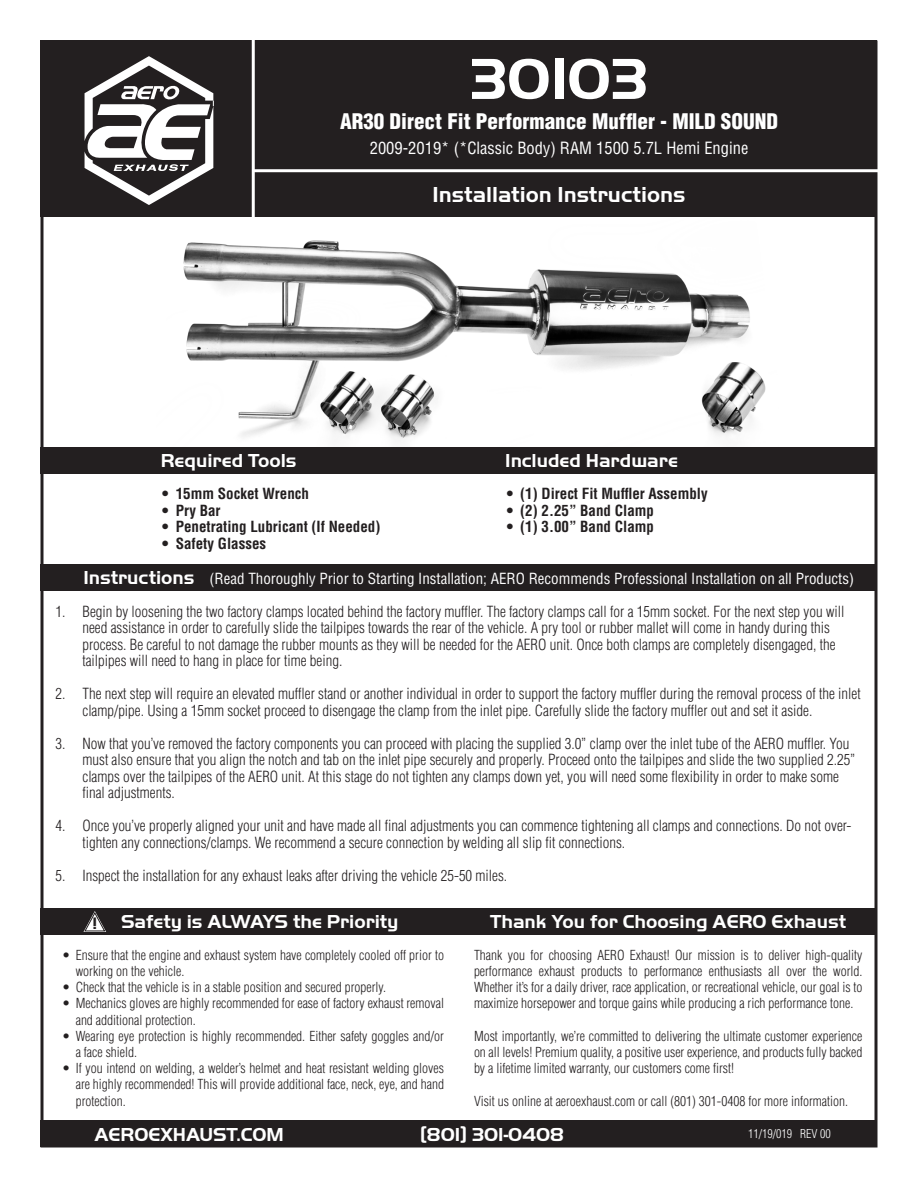
<style>
.page{position:relative;width:918px;height:1188px;background:#fff}
.page>*{position:absolute;margin:0;border:0;box-sizing:border-box;transform-origin:0 0}
.t1{font:700 60px "Handel Got D";color:#fff}
.t2{font:700 22.5px "Handel Got D";color:#fff}
.t3{font:900 condensed 21px "Helvetica LT Std";color:#fff}
.t4{font:700 19.5px "Handel Got D";color:#fff}
.t5{font:700 17.25px "Handel Got D";color:#231f20}
.t6{font:condensed 16.5px "Helvetica LT Std";color:#fff}
.t7{font:300 condensed 15px/16.5px "Helvetica LT Std";color:#231f20}
.t8{font:700 condensed 15px "Helvetica LT Std";color:#231f20}
.t9{font:condensed 15px "Helvetica LT Std";color:#fff}
.t10{font:300 condensed 13.5px/16.2px "Helvetica LT Std";color:#231f20}
.t11{font:300 condensed 12px "Helvetica LT Std";color:#fff}
</style>
<div class="page">
<div style="left:40px;top:1120px;width:838px;height:28px;background:#231f20"></div>
<div style="left:40px;top:40px;width:838px;height:177px;background:#231f20"></div>
<hr style="left:252px;top:36px;width:3px;height:187px;background:#fff">
<hr style="left:253px;top:169px;width:629px;height:3px;background:#fff">
<svg style="left:85px;top:56px;width:128px;height:149px"></svg>
<div style="left:40px;top:447px;width:838px;height:27px;background:#231f20"></div>
<div style="left:40px;top:564px;width:838px;height:27px;background:#231f20"></div>
<div style="left:40px;top:908px;width:838px;height:27px;background:#231f20"></div>
<svg style="left:83px;top:911px;width:23px;height:21px"></svg>
<img style="left:183px;top:240px;width:583px;height:201px">
<p class="t1" style="left:470px;top:45px;width:179px">30103</p>
<p class="t3" style="left:340px;top:108px;width:440px">AR30 Direct Fit Performance Muffler - MILD SOUND</p>
<p class="t6" style="left:370px;top:138px;width:380px">2009-2019* (*Classic Body) RAM 1500 5.7L Hemi Engine</p>
<p class="t2" style="left:433px;top:182px;width:255px">Installation Instructions</p>
<p class="t4" style="left:161px;top:449px;width:137px">Required Tools</p>
<p class="t4" style="left:505px;top:450px;width:174px">Included Hardware</p>
<p class="t8" style="left:162px;top:485px;width:148px">• 15mm Socket Wrench</p>
<p class="t8" style="left:162px;top:501px;width:60px">• Pry Bar</p>
<p class="t8" style="left:162px;top:518px;width:220px">• Penetrating Lubricant (If Needed)</p>
<p class="t8" style="left:162px;top:534px;width:105px">• Safety Glasses</p>
<p class="t8" style="left:507px;top:485px;width:202px">• (1) Direct Fit Muffler Assembly</p>
<p class="t8" style="left:507px;top:501px;width:149px">• (2) 2.25” Band Clamp</p>
<p class="t8" style="left:507px;top:518px;width:149px">• (1) 3.00” Band Clamp</p>
<p class="t4" style="left:83px;top:566px;width:113px">Instructions</p>
<p class="t9" style="left:210px;top:569px;width:646px">(Read Thoroughly Prior to Starting Installation; AERO Recommends Professional Installation on all Products)</p>
<p class="t7" style="left:82px;top:603px;width:763px;text-indent:-27px">1. Begin by loosening the two factory clamps located behind the factory muffler. The factory clamps call for a 15mm socket. For the next step you will need assistance in order to carefully slide the tailpipes towards the rear of the vehicle. A pry tool or rubber mallet will come in handy during this process. Be careful to not damage the rubber mounts as they will be needed for the AERO unit. Once both clamps are completely disengaged, the tailpipes will need to hang in place for time being.</p>
<p class="t7" style="left:82px;top:685px;width:780px;text-indent:-27px">2. The next step will require an elevated muffler stand or another individual in order to support the factory muffler during the removal process of the inlet clamp/pipe. Using a 15mm socket proceed to disengage the clamp from the inlet pipe. Carefully slide the factory muffler out and set it aside.</p>
<p class="t7" style="left:82px;top:735px;width:774px;text-indent:-27px">3. Now that you’ve removed the factory components you can proceed with placing the supplied 3.0” clamp over the inlet tube of the AERO muffler. You must also ensure that you align the notch and tab on the inlet pipe securely and properly. Proceed onto the tailpipes and slide the two supplied 2.25” clamps over the tailpipes of the AERO unit. At this stage do not tighten any clamps down yet, you will need some flexibility in order to make some final adjustments.</p>
<p class="t7" style="left:82px;top:817px;width:770px;text-indent:-27px">4. Once you’ve properly aligned your unit and have made all final adjustments you can commence tightening all clamps and connections. Do not over&shy;tighten any connections/clamps. We recommend a secure connection by welding all slip fit connections.</p>
<p class="t7" style="left:56px;top:867px;width:453px">5. Inspect the installation for any exhaust leaks after driving the vehicle 25-50 miles.</p>
<p class="t5" style="left:92px;top:914px;width:6px">!</p>
<p class="t4" style="left:121px;top:911px;width:279px">Safety is ALWAYS the Priority</p>
<p class="t4" style="left:490px;top:911px;width:358px">Thank You for Choosing AERO Exhaust</p>
<p class="t10" style="left:474px;top:947px;width:390px;text-align:justify">Thank you for choosing AERO Exhaust! Our mission is to deliver high-quality performance exhaust products to performance enthusiasts all over the world.<br>Whether it’s for a daily driver, race application, or recreational vehicle, our goal is to maximize horsepower and torque gains while producing a rich performance tone.</p>
<p class="t10" style="left:474px;top:1028px;width:390px;text-align:justify">Most importantly, we’re committed to delivering the ultimate customer experience on all levels! Premium quality, a positive user experience, and products fully backed by a lifetime limited warranty, our customers come first!</p>
<p class="t10" style="left:474px;top:1092px;width:376px">Visit us online at aeroexhaust.com or call (801) 301-0408 for more information.</p>
<p class="t11" style="left:748px;top:1126px;width:84px">11/19/019 REV 00</p>
<p class="t10" style="left:76px;top:947px;width:370px;text-indent:-14px">• Ensure that the engine and exhaust system have completely cooled off prior to working on the vehicle.</p>
<p class="t10" style="left:62px;top:979px;width:325px">• Check that the vehicle is in a stable position and secured properly.</p>
<p class="t10" style="left:76px;top:995px;width:370px;text-indent:-14px">• Mechanics gloves are highly recommended for ease of factory exhaust removal and additional protection.</p>
<p class="t10" style="left:76px;top:1028px;width:370px;text-indent:-14px">• Wearing eye protection is highly recommended. Either safety goggles and/or a face shield.</p>
<p class="t10" style="left:76px;top:1060px;width:370px;text-align:justify;text-indent:-14px">• If you intend on welding, a welder’s helmet and heat resistant welding gloves are highly recommended! This will provide additional face, neck, eye, and hand protection.</p>
<p class="t4" style="left:95px;top:1123px;width:191px">AEROEXHAUST.COM</p>
<p class="t4" style="left:420px;top:1123px;width:145px">[801] 301-0408</p>
</div>
